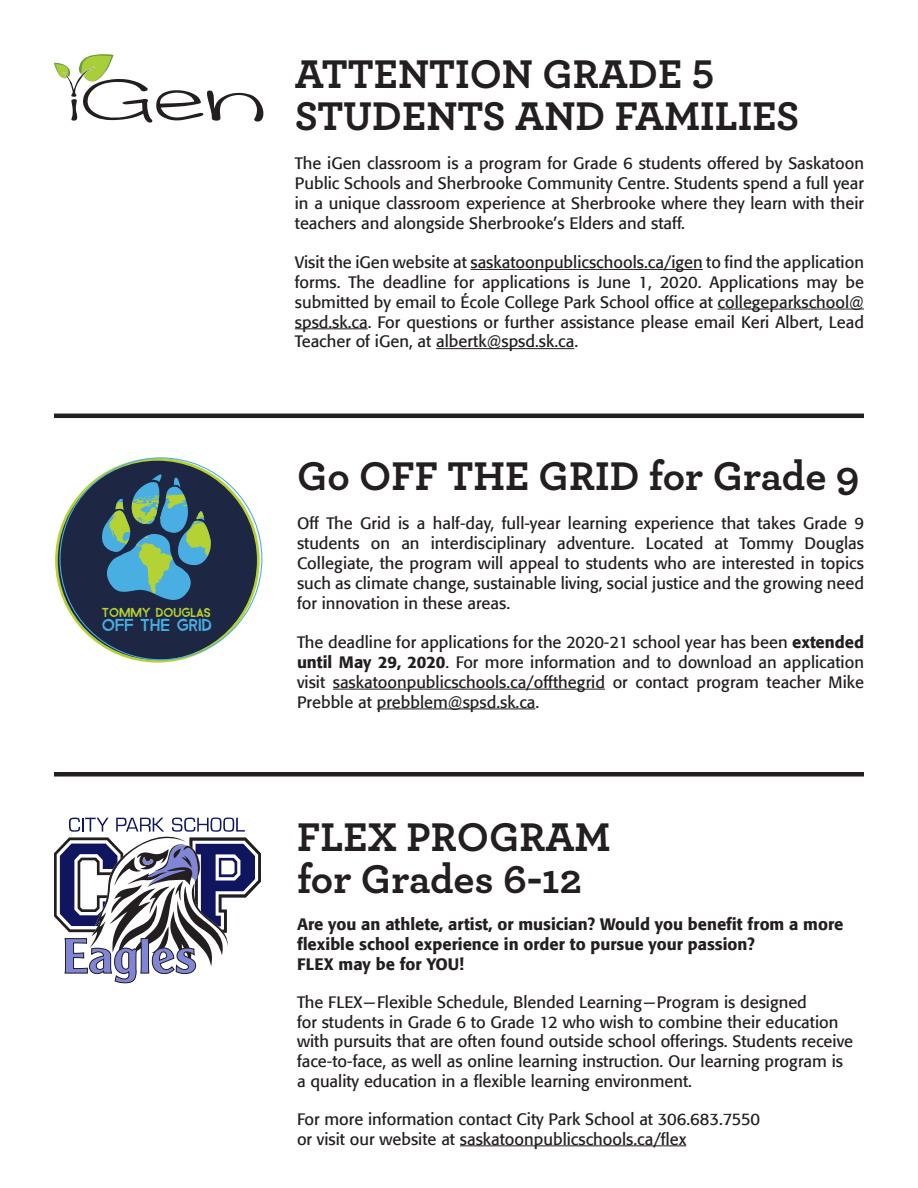
<style>
.page{position:relative;width:918px;height:1188px;background:#fff}
.page>*{position:absolute;margin:0;border:0;box-sizing:border-box;transform-origin:0 0}
.t1{font:700 42px/42px "Archer";color:#231f20}
.t2{font:17.55px "Bizon";color:#49aee2}
.t3{font:16.5px/19.8px "Formata";color:#231f20;text-align:justify}
.t4{font:500 16.5px/19.8px "Formata";color:#231f20}
.t5{font:13.2px "Bizon";color:#b4d234}
.s1{font-weight:500}
</style>
<div class="page">
<svg style="left:54px;top:54px;width:209px;height:69px"></svg>
<hr style="left:54px;top:414px;width:810px;height:4px;background:#231f20">
<div style="left:54px;top:772px;width:810px;height:5px;background:#231f20"></div>
<hr style="left:471px;top:269px;width:232px;height:1px;background:#231f20">
<hr style="left:718px;top:309px;width:146px;height:1px;background:#231f20">
<hr style="left:295px;top:328px;width:73px;height:1px;background:#231f20">
<hr style="left:436px;top:348px;width:138px;height:1px;background:#231f20">
<div style="left:56px;top:459px;width:202px;height:202px;background:#1d2743;border-radius:50%"></div>
<svg style="left:102px;top:474px;width:109px;height:126px"></svg>
<hr style="left:333px;top:689px;width:272px;height:1px;background:#231f20">
<hr style="left:377px;top:709px;width:159px;height:1px;background:#231f20">
<svg style="left:54px;top:818px;width:207px;height:165px"></svg>
<hr style="left:460px;top:1145px;width:226px;height:1px;background:#231f20">
<p class="t5" style="left:102px;top:608px;width:110px">TOMMY DOUGLAS</p>
<p class="t2" style="left:102px;top:618px;width:111px">OFF THE GRID</p>
<p class="t1" style="left:295px;top:50px;width:421px">ATTENTION GRADE 5</p>
<p class="t1" style="left:295px;top:92px;width:506px">STUDENTS AND FAMILIES</p>
<p class="t3" style="left:295px;top:153px;width:571px">The iGen classroom is a program for Grade 6 students offered by Saskatoon Public Schools and Sherbrooke Community Centre. Students spend a full year in a unique classroom experience at Sherbrooke where they learn with their teachers and alongside Sherbrooke’s Elders and staff.</p>
<p class="t3" style="left:295px;top:252px;width:571px">Visit the iGen website at saskatoonpublicschools.ca/igen to find the application forms. The deadline for applications is June 1, 2020. Applications may be submitted by email to École College Park School office at collegeparkschool@ spsd.sk.ca. For questions or further assistance please email Keri Albert, Lead Teacher of iGen, at albertk@spsd.sk.ca.</p>
<p class="t1" style="left:297px;top:452px;width:564px">Go OFF THE GRID for Grade 9</p>
<p class="t3" style="left:297px;top:514px;width:569px">Off The Grid is a half-day, full-year learning experience that takes Grade 9 students on an interdisciplinary adventure. Located at Tommy Douglas Collegiate, the program will appeal to students who are interested in topics such as climate change, sustainable living, social justice and the growing need for innovation in these areas.</p>
<p class="t3" style="left:297px;top:633px;width:569px">The deadline for applications for the 2020-21 school year has been <span class="s1">extended until May 29, 2020</span>. For more information and to download an application visit saskatoonpublicschools.ca/offthegrid or contact program teacher Mike Prebble at prebblem@spsd.sk.ca.</p>
<p class="t1" style="left:297px;top:813px;width:315px">FLEX PROGRAM for Grades 6-12</p>
<p class="t4" style="left:297px;top:915px;width:548px">Are you an athlete, artist, or musician? Would you benefit from a more flexible school experience in order to pursue your passion?</p>
<p class="t4" style="left:297px;top:954px;width:169px">FLEX may be for YOU!</p>
<p class="t3" style="left:297px;top:992px;width:558px;text-align:left">The FLEX—Flexible Schedule, Blended Learning—Program is designed<br>for students in Grade 6 to Grade 12 who wish to combine their education with pursuits that are often found outside school offerings. Students receive face-to-face, as well as online learning instruction. Our learning program is a quality education in a flexible learning environment.</p>
<p class="t3" style="left:297px;top:1109px;width:465px">For more information contact City Park School at 306.683.7550</p>
<p class="t3" style="left:297px;top:1129px;width:391px">or visit our website at saskatoonpublicschools.ca/flex</p>
</div>
